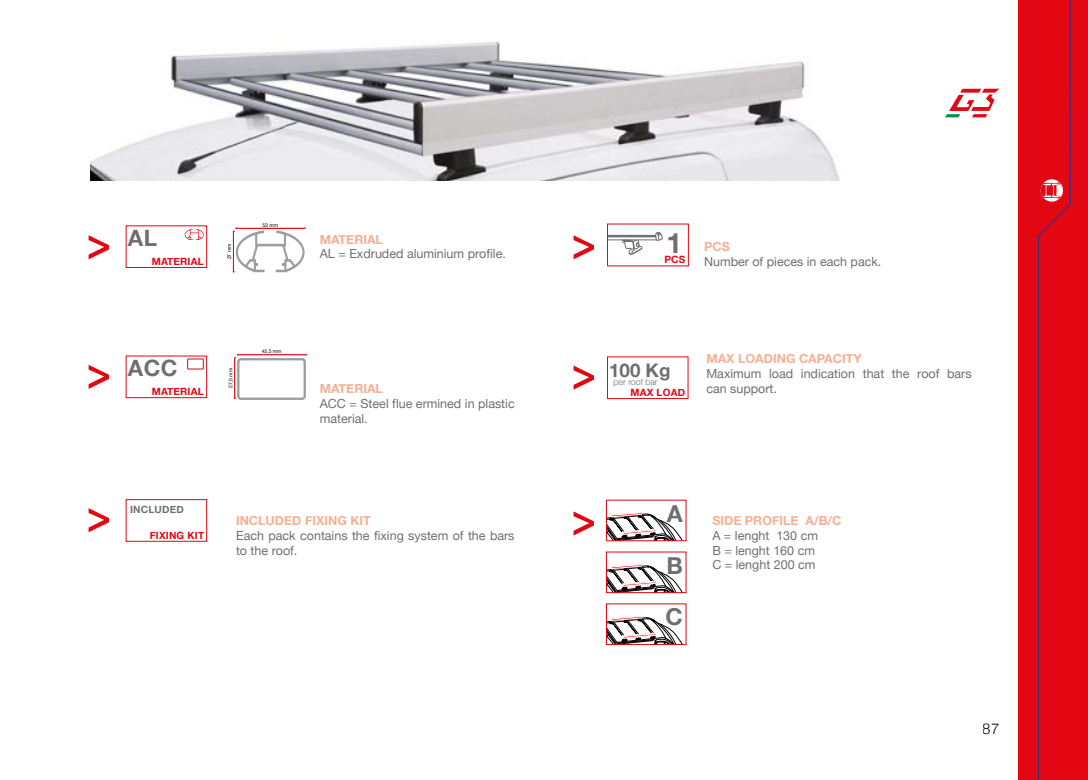
<style>
.page{position:relative;width:1088px;height:780px;background:#fff}
.page>*{position:absolute;margin:0;border:0;box-sizing:border-box;transform-origin:0 0}
.t1{font:700 28.12px "Helvetica Neue";color:#706f6f}
.t2{font:700 23.25px "Helvetica Neue";color:#706f6f}
.t3{font:700 22.5px "Helvetica Neue";color:#706f6f}
.t4{font:700 18.75px "Helvetica Neue";color:#706f6f}
.t5{font:300 15px "Helvetica Neue";color:#000}
.t6{font:12.5px/15px "Helvetica Neue";color:#706f6f}
.t7{font:700 12.5px "Helvetica Neue";color:#f6af95}
.t8{font:700 10px "Helvetica Neue";letter-spacing:.02em;color:#e30613}
.t9{font:700 10px "Helvetica Neue";letter-spacing:.02em;color:#706f6f}
.t10{font:300 8.75px "Helvetica Neue";color:#706f6f}
.t11{font:5.12px "Helvetica Neue";color:#000}
</style>
<div class="page">
<svg style="left:945px;top:89px;width:54px;height:28px"></svg>
<svg style="left:622px;top:239px;width:20px;height:15px"></svg>
<svg style="left:655px;top:232px;width:7px;height:8px"></svg>
<hr style="left:607px;top:240px;width:49px;height:1px;background:#706f6f">
<hr style="left:607px;top:236px;width:49px;height:1px;background:#706f6f">
<hr style="left:607px;top:235px;width:49px;height:1px;background:#706f6f">
<div style="left:607px;top:224px;width:82px;height:42px;border:1px solid #e30613"></div>
<svg style="left:608px;top:512px;width:74px;height:27px"></svg>
<div style="left:606px;top:499px;width:80px;height:42px;border:1px solid #e30613"></div>
<svg style="left:608px;top:563px;width:74px;height:28px"></svg>
<div style="left:606px;top:551px;width:80px;height:42px;border:1px solid #e30613"></div>
<svg style="left:608px;top:615px;width:74px;height:28px"></svg>
<div style="left:606px;top:603px;width:80px;height:42px;border:1px solid #e30613"></div>
<div style="left:1019px;top:0;width:69px;height:779px;background:#e30613"></div>
<svg style="left:185px;top:229px;width:19px;height:11px"></svg>
<div style="left:126px;top:225px;width:81px;height:43px;border:1px solid #e30613"></div>
<svg style="left:233px;top:228px;width:72px;height:44px"></svg>
<div style="left:187px;top:358px;width:17px;height:11px;border:1px solid #e30613"></div>
<div style="left:126px;top:355px;width:81px;height:43px;border:1px solid #e30613"></div>
<svg style="left:234px;top:354px;width:73px;height:45px"></svg>
<div style="left:237px;top:358px;width:69px;height:42px;border:2px solid #9d9d9c;border-radius:3px"></div>
<div style="left:607px;top:356px;width:81px;height:43px;border:1px solid #e30613"></div>
<svg style="left:89px;top:235px;width:20px;height:24px"></svg>
<svg style="left:89px;top:365px;width:20px;height:24px"></svg>
<div style="left:126px;top:499px;width:81px;height:42px;border:1px solid #e30613"></div>
<svg style="left:89px;top:508px;width:20px;height:24px"></svg>
<svg style="left:573px;top:365px;width:21px;height:24px"></svg>
<svg style="left:573px;top:235px;width:21px;height:24px"></svg>
<svg style="left:573px;top:511px;width:21px;height:24px"></svg>
<img style="left:91px;top:41px;width:749px;height:140px">
<svg style="left:1037px;top:0;width:34px;height:780px"></svg>
<p class="t11" style="left:262px;top:221px;width:17px">53 mm</p>
<h3 class="t3" style="left:128px;top:220px;width:31px">AL</h3>
<p class="t8" style="left:152px;top:253px;width:53px">MATERIAL</p>
<p class="t11" style="left:226px;top:259px;width:17px;rotate:-90deg">27 mm</p>
<p class="t7" style="left:320px;top:229px;width:65px">MATERIAL</p>
<p class="t6" style="left:320px;top:247px;width:188px">AL = Exdruded aluminium profile.</p>
<h1 class="t1" style="left:666px;top:220px;width:17px">1</h1>
<p class="t8" style="left:664px;top:252px;width:23px">PCS</p>
<p class="t7" style="left:704px;top:237px;width:27px">PCS</p>
<p class="t6" style="left:704px;top:254px;width:179px">Number of pieces in each pack.</p>
<h3 class="t3" style="left:128px;top:350px;width:51px">ACC</h3>
<p class="t8" style="left:152px;top:384px;width:53px">MATERIAL</p>
<p class="t11" style="left:227px;top:388px;width:21px;rotate:-90deg">27,5 mm</p>
<p class="t11" style="left:262px;top:348px;width:21px">42,5 mm</p>
<p class="t7" style="left:320px;top:379px;width:65px">MATERIAL</p>
<p class="t6" style="left:320px;top:397px;width:196px">ACC = Steel flue ermined in plastic material.</p>
<h3 class="t4" style="left:609px;top:355px;width:63px">100 Kg</h3>
<p class="t8" style="left:630px;top:384px;width:56px">MAX LOAD</p>
<p class="t10" style="left:613px;top:374px;width:46px">per roof bar</p>
<p class="t7" style="left:706px;top:349px;width:157px">MAX LOADING CAPACITY</p>
<p class="t6" style="left:706px;top:366px;width:267px">Maximum load indication that the roof bars can support.</p>
<p class="t9" style="left:130px;top:501px;width:55px">INCLUDED</p>
<p class="t8" style="left:150px;top:527px;width:56px">FIXING KIT</p>
<p class="t7" style="left:236px;top:511px;width:136px">INCLUDED FIXING KIT</p>
<p class="t6" style="left:236px;top:529px;width:280px">Each pack contains the fixing system of the bars to the roof.</p>
<h2 class="t2" style="left:667px;top:495px;width:17px">A</h2>
<h2 class="t2" style="left:666px;top:547px;width:18px">B</h2>
<h2 class="t2" style="left:666px;top:599px;width:19px">C</h2>
<p class="t7" style="left:712px;top:511px;width:131px">SIDE PROFILE A/B/C</p>
<p class="t6" style="left:712px;top:528px;width:107px">A = lenght 130 cm<br>B = lenght 160 cm<br>C = lenght 200 cm</p>
<p class="t5" style="left:983px;top:716px;width:18px">87</p>
</div>
